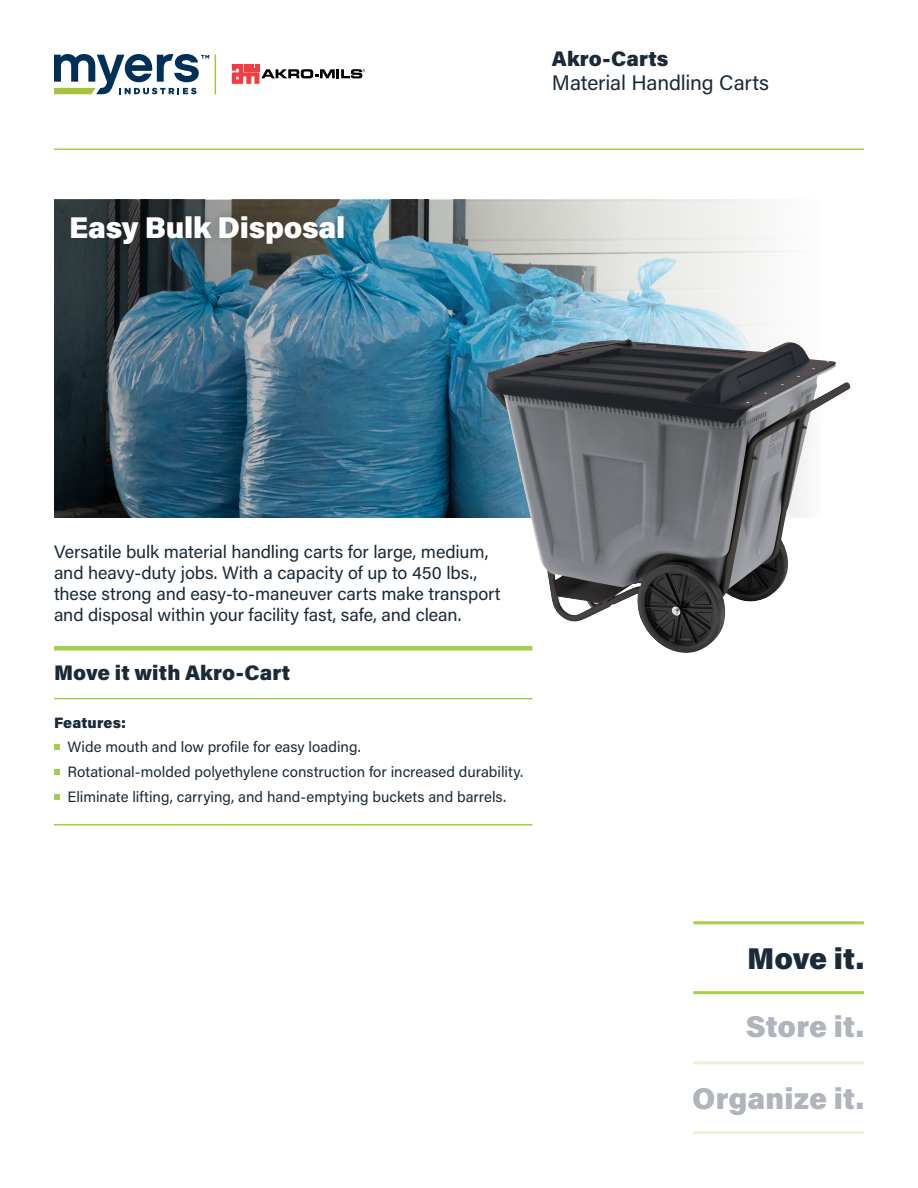
<style>
.page{position:relative;width:918px;height:1188px;background:#fff}
.page>*{position:absolute;margin:0;border:0;box-sizing:border-box;transform-origin:0 0}
.t1{font:900 30px "Acumin Pro";color:#b0b4bc}
.t2{font:900 30px "Acumin Pro";letter-spacing:-.01em;color:#fff}
.t3{font:900 30px "Acumin Pro";letter-spacing:-.005em;color:#1a2a38}
.t4{font:900 21px "Acumin Pro";letter-spacing:.005em;color:#1a2a38}
.t5{font:21px "Acumin Pro";letter-spacing:-.01em;color:#1a2a38}
.t6{font:18px/21px "Acumin Pro";letter-spacing:-.005em;color:#1a2a38}
.t7{font:15px "Acumin Pro";color:#1a2a38}
.t8{font:900 15px "Acumin Pro";letter-spacing:.01em;color:#1a2a38}
</style>
<div class="page">
<img style="left:626px;top:200px;width:171px;height:139px">
<hr style="left:54px;top:148px;width:810px;height:2px;background:#a4cf4e">
<div style="left:54px;top:646px;width:478px;height:5px;background:#a4cf4e"></div>
<hr style="left:54px;top:698px;width:478px;height:1px;background:#a4cf4e">
<hr style="left:54px;top:824px;width:478px;height:2px;background:#a4cf4e">
<img style="left:54px;top:200px;width:572px;height:317px">
<div style="left:62px;top:207px;width:292px;height:47px;background:#231f20;opacity:.3"></div>
<svg style="left:54px;top:744px;width:6px;height:6px"></svg>
<svg style="left:54px;top:769px;width:6px;height:6px"></svg>
<svg style="left:54px;top:794px;width:6px;height:6px"></svg>
<hr style="left:215px;top:54px;width:1px;height:40px;background:#a6c240">
<svg style="left:54px;top:54px;width:155px;height:40px"></svg>
<svg style="left:232px;top:64px;width:133px;height:20px"></svg>
<hr style="left:693px;top:1061px;width:171px;height:3px;background:#a4cf4e">
<hr style="left:693px;top:1131px;width:171px;height:3px;background:#a4cf4e">
<hr style="left:693px;top:921px;width:171px;height:3px;background:#a4cf4e">
<hr style="left:693px;top:991px;width:171px;height:3px;background:#a4cf4e">
<img style="left:486px;top:339px;width:365px;height:314px">
<p class="t2" style="left:69px;top:206px;width:278px">Easy Bulk Disposal</p>
<p class="t4" style="left:552px;top:44px;width:118px">Akro-Carts</p>
<p class="t5" style="left:552px;top:69px;width:219px">Material Handling Carts</p>
<p class="t6" style="left:54px;top:540px;width:448px">Versatile bulk material handling carts for large, medium, and heavy-duty jobs. With a capacity of up to 450 lbs., these strong and easy-to-maneuver carts make transport and disposal within your facility fast, safe, and clean.</p>
<p class="t4" style="left:54px;top:658px;width:238px">Move it with Akro-Cart</p>
<p class="t8" style="left:54px;top:712px;width:74px">Features:</p>
<p class="t7" style="left:68px;top:737px;width:295px">Wide mouth and low profile for easy loading.</p>
<p class="t7" style="left:68px;top:762px;width:457px">Rotational-molded polyethylene construction for increased durability.</p>
<p class="t7" style="left:68px;top:786px;width:440px">Eliminate lifting, carrying, and hand-emptying buckets and barrels.</p>
<p class="t3" style="left:747px;top:937px;width:118px">Move it.</p>
<p class="t1" style="left:746px;top:1006px;width:120px">Store it.</p>
<p class="t1" style="left:692px;top:1077px;width:173px">Organize it.</p>
</div>
